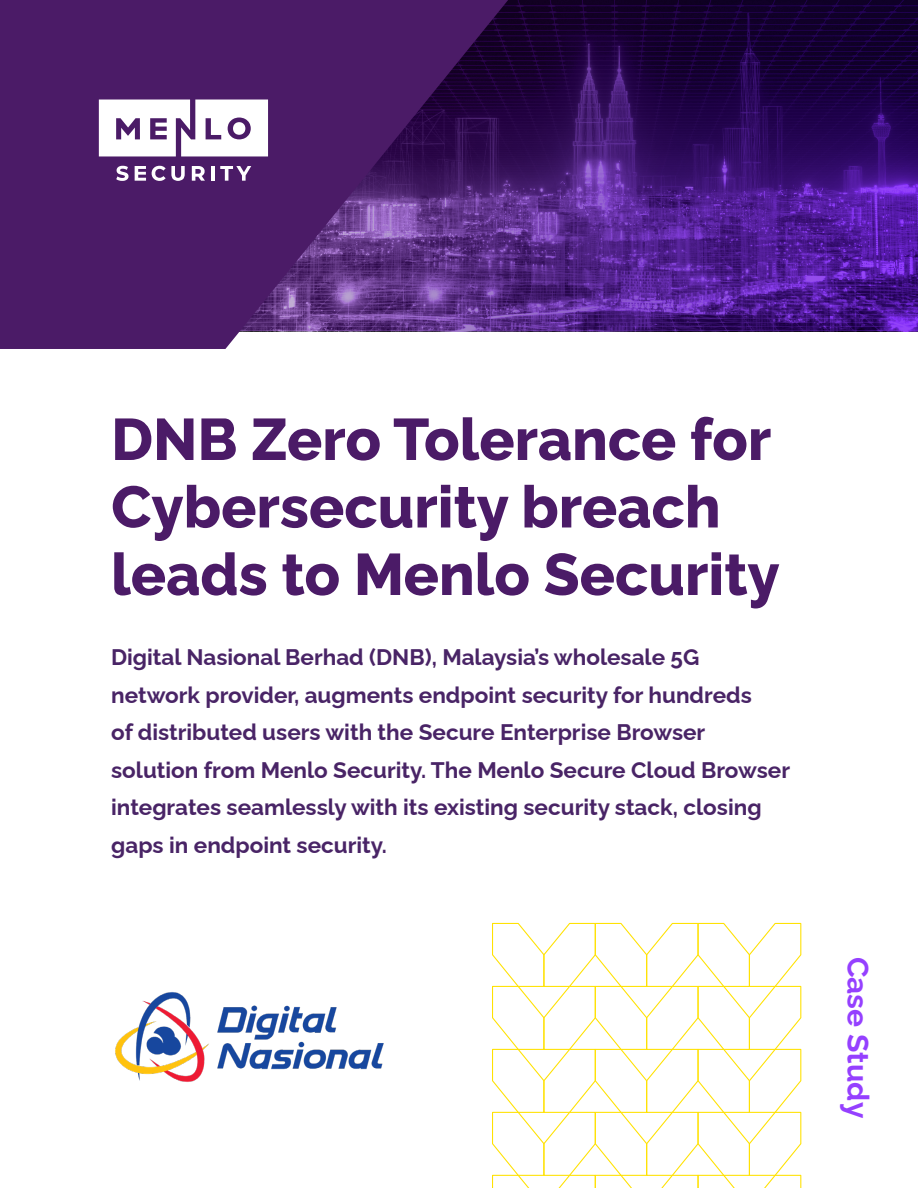
<style>
.page{position:relative;width:918px;height:1188px;background:#fff}
.page>*{position:absolute;margin:0;border:0;box-sizing:border-box;transform-origin:0 0}
.Main_Title{font:800 58.5px/67.5px "Raleway";color:#4b1b67}
.Section_Title{font:700 30px "Raleway";color:#9540ff}
.t1{font:700 22.5px/37.5px "Raleway";color:#492466}
</style>
<div class="page">
<svg style="left:492px;top:922px;width:310px;height:266px"></svg>
<img style="left:115px;top:992px;width:269px;height:90px">
<svg style="left:508px;top:0;width:410px;height:331px"></svg>
<svg style="left:0;top:0;width:508px;height:349px;fill:#4b1b67"></svg>
<svg style="left:99px;top:100px;width:169px;height:56px"></svg>
<svg style="left:116px;top:166px;width:13px;height:15px"></svg>
<svg style="left:135px;top:166px;width:50px;height:15px"></svg>
<svg style="left:192px;top:166px;width:13px;height:15px"></svg>
<hr style="left:211px;top:166px;width:4px;height:15px;background:#fff">
<svg style="left:220px;top:166px;width:31px;height:15px"></svg>
<p class="Main_Title" style="left:111px;top:399px;width:670px">DNB Zero Tolerance for<br>Cybersecurity breach leads to Menlo Security</p>
<p class="t1" style="left:111px;top:636px;width:680px">Digital Nasional Berhad (DNB), Malaysia’s wholesale 5G network provider, augments endpoint security for hundreds<br>of distributed users with the Secure Enterprise Browser solution from Menlo Security. The Menlo Secure Cloud Browser integrates seamlessly with its existing security stack, closing gaps in endpoint security.</p>
<p class="Section_Title" style="left:882px;top:957px;width:163px;rotate:90deg">Case Study</p>
</div>
